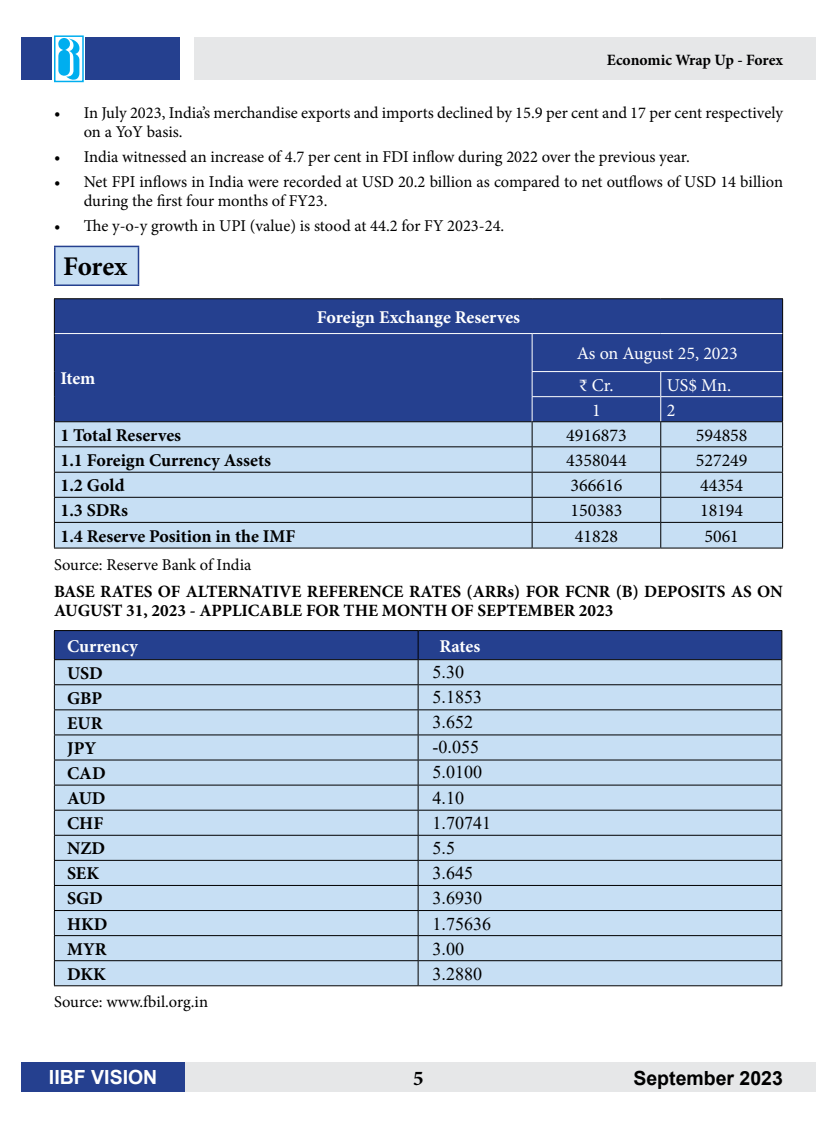
<style>
.page{position:relative;width:837px;height:1134px;background:#fff}
.page>*{position:absolute;margin:0;border:0;box-sizing:border-box;transform-origin:0 0}
.t1{font:700 27px "Minion Pro";letter-spacing:-.01em;color:#000}
.t2{font:700 21px "Minion Pro";color:#000}
.t3{font:700 19.5px "Arial";color:#000}
.t4{font:700 19.5px "Arial";color:#fff}
.t5{font:700 18px "Minion Pro";color:#000}
.t6{font:18px "Times New Roman";color:#000}
.t7{font:18px "Minion Pro";color:#000}
.t8{font:700 18px "Minion Pro";letter-spacing:-.005em;color:#fff}
.t9{font:18px/31.5px "Minion Pro";color:#fff}
.t10{font:700 17.25px/18.8px "Minion Pro";color:#000}
.t11{font:16.5px/18.8px "Minion Pro";color:#000}
.t12{font:700 15.75px "Minion Pro";letter-spacing:-.01em;color:#000}
</style>
<div class="page">
<div style="left:195px;top:38px;width:621px;height:42px;background:#e6e7e8"></div>
<div style="left:21px;top:38px;width:159px;height:42px;background:#25408f"></div>
<div style="left:175px;top:1062px;width:641px;height:30px;background:#e6e7e8"></div>
<div style="left:21px;top:1062px;width:164px;height:30px;background:#25408f"></div>
<svg style="left:53px;top:38px;width:32px;height:45px"></svg>
<div style="left:54px;top:35px;width:30px;height:47px;border:2px solid #00aeef"></div>
<svg style="left:58px;top:38px;width:22px;height:43px"></svg>
<div style="left:55px;top:246px;width:84px;height:39px;background:#c7dff4"></div>
<hr style="left:54px;top:246px;width:85px;height:1px;background:#25408f">
<hr style="left:54px;top:247px;width:2px;height:37px;background:#25408f">
<hr style="left:138px;top:247px;width:1px;height:37px;background:#25408f">
<hr style="left:54px;top:284px;width:85px;height:2px;background:#25408f">
<div style="left:55px;top:299px;width:727px;height:122px;background:#25408f"></div>
<div style="left:55px;top:422px;width:727px;height:126px;background:#c7dff4"></div>
<hr style="left:54px;top:446px;width:478px;height:1px;background:#000">
<hr style="left:54px;top:472px;width:478px;height:1px;background:#000">
<hr style="left:54px;top:497px;width:478px;height:1px;background:#000">
<hr style="left:54px;top:522px;width:478px;height:1px;background:#000">
<hr style="left:54px;top:548px;width:478px;height:1px;background:#000">
<hr style="left:54px;top:298px;width:478px;height:1px;background:#000">
<hr style="left:54px;top:299px;width:1px;height:35px;background:#000">
<hr style="left:532px;top:298px;width:129px;height:1px;background:#000">
<hr style="left:661px;top:298px;width:122px;height:1px;background:#000">
<hr style="left:782px;top:299px;width:1px;height:35px;background:#000">
<hr style="left:54px;top:334px;width:1px;height:38px;background:#000">
<svg style="left:54px;top:372px;width:1px;height:176px"></svg>
<hr style="left:54px;top:421px;width:478px;height:1px;background:#000">
<hr style="left:782px;top:334px;width:1px;height:38px;background:#000">
<hr style="left:55px;top:333px;width:477px;height:1px;background:#fff">
<hr style="left:532px;top:333px;width:129px;height:1px;background:#fff">
<hr style="left:661px;top:333px;width:121px;height:1px;background:#fff">
<hr style="left:532px;top:334px;width:1px;height:37px;background:#fff">
<hr style="left:532px;top:371px;width:129px;height:1px;background:#fff">
<hr style="left:661px;top:371px;width:121px;height:1px;background:#fff">
<hr style="left:532px;top:396px;width:129px;height:1px;background:#fff">
<hr style="left:661px;top:396px;width:121px;height:1px;background:#fff">
<hr style="left:661px;top:421px;width:122px;height:1px;background:#000">
<hr style="left:661px;top:446px;width:122px;height:1px;background:#000">
<hr style="left:661px;top:472px;width:122px;height:1px;background:#000">
<hr style="left:661px;top:497px;width:122px;height:1px;background:#000">
<hr style="left:661px;top:522px;width:122px;height:1px;background:#000">
<svg style="left:782px;top:372px;width:1px;height:176px"></svg>
<hr style="left:661px;top:548px;width:122px;height:1px;background:#000">
<svg style="left:532px;top:372px;width:1px;height:176px"></svg>
<hr style="left:532px;top:421px;width:129px;height:1px;background:#000">
<svg style="left:660px;top:372px;width:1px;height:176px"></svg>
<hr style="left:532px;top:446px;width:129px;height:1px;background:#000">
<hr style="left:532px;top:472px;width:129px;height:1px;background:#000">
<hr style="left:532px;top:497px;width:129px;height:1px;background:#000">
<hr style="left:532px;top:522px;width:129px;height:1px;background:#000">
<hr style="left:532px;top:548px;width:129px;height:1px;background:#000">
<hr style="left:54px;top:630px;width:364px;height:1px;background:#000">
<hr style="left:418px;top:630px;width:364px;height:1px;background:#000">
<svg style="left:54px;top:631px;width:729px;height:354px;background:#b2c9e1"></svg>
<hr style="left:54px;top:985px;width:364px;height:1px;background:#000">
<hr style="left:418px;top:985px;width:364px;height:1px;background:#000">
<p class="t12" style="left:607px;top:48px;width:178px">Economic Wrap Up - Forex</p>
<p class="t11" style="left:84px;top:104px;width:701px;text-indent:-30px">• In July 2023, India’s merchandise exports and imports declined by 15.9 per cent and 17 per cent respectively on a YoY basis.</p>
<p class="t11" style="left:54px;top:148px;width:637px">• India witnessed an increase of 4.7 per cent in FDI inflow during 2022 over the previous year.</p>
<p class="t11" style="left:84px;top:173px;width:701px;text-indent:-30px">• Net FPI inflows in India were recorded at USD 20.2 billion as compared to net outflows of USD 14 billion during the first four months of FY23.</p>
<p class="t11" style="left:54px;top:217px;width:452px">• The y-o-y growth in UPI (value) is stood at 44.2 for FY 2023-24.</p>
<h1 class="t1" style="left:63px;top:247px;width:65px">Forex</h1>
<p class="t8" style="left:317px;top:304px;width:205px">Foreign Exchange Reserves</p>
<p class="t8" style="left:60px;top:366px;width:36px">Item</p>
<p class="t9" style="left:577px;top:338px;width:163px">As on August 25, 2023 ₹ Cr.</p>
<p class="t9" style="left:667px;top:369px;width:66px">US$ Mn.</p>
<p class="t9" style="left:592px;top:394px;width:10px">1</p>
<p class="t9" style="left:667px;top:394px;width:10px">2</p>
<p class="t5" style="left:60px;top:422px;width:122px">1 Total Reserves</p>
<p class="t7" style="left:566px;top:423px;width:62px">4916873</p>
<p class="t7" style="left:696px;top:423px;width:53px">594858</p>
<p class="t5" style="left:60px;top:448px;width:212px">1.1 Foreign Currency Assets</p>
<p class="t7" style="left:566px;top:448px;width:62px">4358044</p>
<p class="t7" style="left:696px;top:448px;width:53px">527249</p>
<p class="t5" style="left:60px;top:473px;width:66px">1.2 Gold</p>
<p class="t7" style="left:571px;top:474px;width:53px">366616</p>
<p class="t7" style="left:700px;top:474px;width:45px">44354</p>
<p class="t5" style="left:60px;top:498px;width:69px">1.3 SDRs</p>
<p class="t7" style="left:571px;top:499px;width:53px">150383</p>
<p class="t7" style="left:700px;top:499px;width:45px">18194</p>
<p class="t5" style="left:60px;top:523px;width:237px">1.4 Reserve Position in the IMF</p>
<p class="t7" style="left:575px;top:524px;width:45px">41828</p>
<p class="t7" style="left:704px;top:524px;width:36px">5061</p>
<p class="t11" style="left:54px;top:555px;width:199px">Source: Reserve Bank of India</p>
<p class="t10" style="left:54px;top:582px;width:730px">BASE RATES OF ALTERNATIVE REFERENCE RATES (ARRs) FOR FCNR (B) DEPOSITS AS ON<br>AUGUST 31, 2023 - APPLICABLE FOR THE MONTH OF SEPTEMBER 2023</p>
<p class="t8" style="left:67px;top:633px;width:72px">Currency</p>
<p class="t8" style="left:439px;top:633px;width:42px">Rates</p>
<p class="t5" style="left:67px;top:660px;width:37px">USD</p>
<p class="t6" style="left:433px;top:659px;width:33px">5.30</p>
<p class="t5" style="left:67px;top:685px;width:37px">GBP</p>
<p class="t6" style="left:433px;top:685px;width:51px">5.1853</p>
<p class="t5" style="left:67px;top:710px;width:37px">EUR</p>
<p class="t6" style="left:433px;top:710px;width:42px">3.652</p>
<p class="t5" style="left:67px;top:736px;width:31px">JPY</p>
<p class="t6" style="left:433px;top:735px;width:48px">-0.055</p>
<p class="t5" style="left:67px;top:761px;width:40px">CAD</p>
<p class="t6" style="left:433px;top:760px;width:51px">5.0100</p>
<p class="t5" style="left:67px;top:786px;width:40px">AUD</p>
<p class="t6" style="left:433px;top:785px;width:33px">4.10</p>
<p class="t5" style="left:67px;top:811px;width:38px">CHF</p>
<p class="t6" style="left:433px;top:810px;width:60px">1.70741</p>
<p class="t5" style="left:67px;top:836px;width:40px">NZD</p>
<p class="t6" style="left:433px;top:835px;width:24px">5.5</p>
<p class="t5" style="left:67px;top:861px;width:33px">SEK</p>
<p class="t6" style="left:433px;top:860px;width:42px">3.645</p>
<p class="t5" style="left:67px;top:886px;width:37px">SGD</p>
<p class="t6" style="left:433px;top:886px;width:51px">3.6930</p>
<p class="t5" style="left:67px;top:911px;width:42px">HKD</p>
<p class="t6" style="left:433px;top:911px;width:60px">1.75636</p>
<p class="t5" style="left:67px;top:936px;width:41px">MYR</p>
<p class="t6" style="left:433px;top:936px;width:33px">3.00</p>
<p class="t5" style="left:67px;top:961px;width:40px">DKK</p>
<p class="t6" style="left:433px;top:961px;width:51px">3.2880</p>
<p class="t11" style="left:54px;top:993px;width:156px">Source: www.fbil.org.in</p>
<p class="t4" style="left:49px;top:1064px;width:110px">IIBF VISION</p>
<p class="t2" style="left:413px;top:1063px;width:12px">5</p>
<p class="t3" style="left:633px;top:1064px;width:151px">September 2023</p>
</div>
